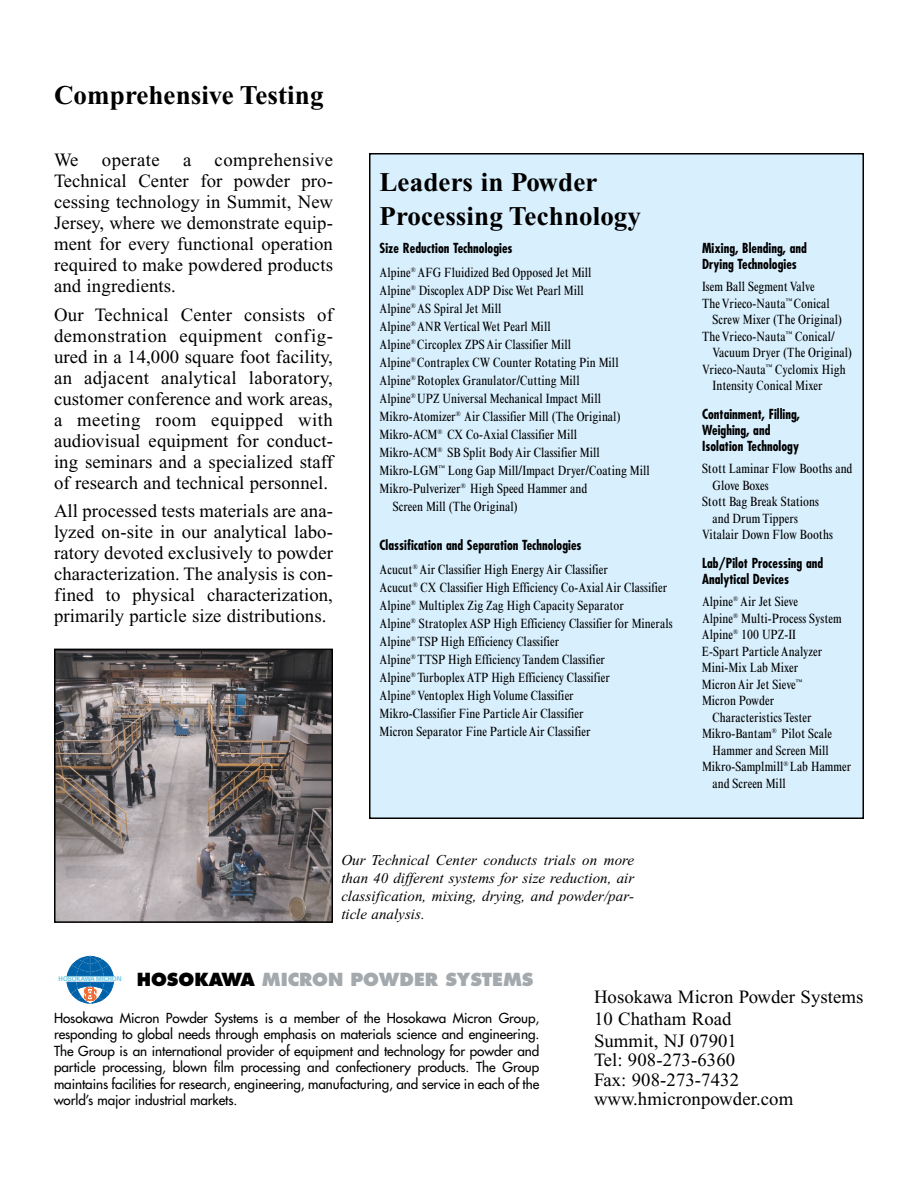
<style>
.page{position:relative;width:918px;height:1188px;background:#fff}
.page>*{position:absolute;margin:0;border:0;box-sizing:border-box;transform-origin:0 0}
.t1{font:700 27px/34.5px "Times New Roman";letter-spacing:.005em;color:#000}
.t2{font:18.75px/21px "Times New Roman";letter-spacing:.005em;color:#000;text-align:justify}
.t3{font:800 17.55px "Futura";letter-spacing:-.005em;color:#a3a9ad}
.t4{font:italic 15px/18px "Times New Roman";letter-spacing:.005em;color:#000;text-align:justify}
.t5{font:condensed 13.5px/18px "Times New Roman";letter-spacing:.005em;color:#000}
.t6{font:13.5px/16.5px "Futura";letter-spacing:-.005em;color:#000;text-align:justify}
.t7{font:700 condensed 13.5px/15.6px "Futura";letter-spacing:.005em;color:#000}
.t8{font:700 6.6px "Univers";letter-spacing:-.02em;color:#69c8e5;scale:.95 1}
.s1{color:#000}
</style>
<div class="page">
<div style="left:370px;top:154px;width:493px;height:664px;background:#d8effd"></div>
<div style="left:369px;top:153px;width:495px;height:666px;border:2px solid #000"></div>
<img style="left:57px;top:652px;width:273px;height:268px">
<div style="left:54px;top:649px;width:279px;height:274px;border:2px solid #000"></div>
<svg style="left:66px;top:956px;width:48px;height:48px"></svg>
<h1 class="t1" style="left:54px;top:80px;width:271px">Comprehensive Testing</h1>
<h2 class="t2" style="left:54px;top:151px;width:281px">We operate a comprehensive Technical Center for powder pro&shy;cessing technology in Summit, New Jersey, where we demonstrate equip&shy;ment for every functional operation required to make powdered products and ingredients.</h2>
<p class="t2" style="left:54px;top:306px;width:281px">Our Technical Center consists of demonstration equipment config&shy;ured in a 14,000 square foot facility, an adjacent analytical laboratory, customer conference and work areas, a meeting room equipped with audiovisual equipment for conduct&shy;ing seminars and a specialized staff of research and technical personnel.</p>
<h2 class="t2" style="left:54px;top:502px;width:281px">All processed tests materials are ana&shy;lyzed on-site in our analytical labo&shy;ratory devoted exclusively to powder characterization. The analysis is con&shy;fined to physical characterization, primarily particle size distributions.</h2>
<h1 class="t1" style="left:380px;top:167px;width:263px">Leaders in Powder<br>Processing Technology</h1>
<p class="t7" style="left:380px;top:242px;width:135px">Size Reduction Technologies</p>
<p class="t5" style="left:380px;top:265px;width:214px">Alpine<sup>®</sup> AFG Fluidized Bed Opposed Jet Mill</p>
<p class="t5" style="left:380px;top:283px;width:206px">Alpine<sup>®</sup> Discoplex ADP Disc Wet Pearl Mill</p>
<p class="t5" style="left:379px;top:301px;width:123px">Alpine<sup>®</sup> AS Spiral Jet Mill</p>
<p class="t5" style="left:380px;top:319px;width:173px">Alpine<sup>®</sup> ANR Vertical Wet Pearl Mill</p>
<p class="t5" style="left:380px;top:337px;width:193px">Alpine<sup>®</sup> Circoplex ZPS Air Classifier Mill</p>
<p class="t5" style="left:380px;top:355px;width:241px">Alpine<sup>®</sup> Contraplex CW Counter Rotating Pin Mill</p>
<p class="t5" style="left:380px;top:373px;width:202px">Alpine<sup>®</sup> Rotoplex Granulator/Cutting Mill</p>
<p class="t5" style="left:380px;top:391px;width:223px">Alpine<sup>®</sup> UPZ Universal Mechanical Impact Mill</p>
<p class="t5" style="left:380px;top:409px;width:243px">Mikro-Atomizer<sup>®</sup> Air Classifier Mill (The Original)</p>
<p class="t5" style="left:380px;top:427px;width:199px">Mikro-ACM<sup>®</sup> CX Co-Axial Classifier Mill</p>
<p class="t5" style="left:379px;top:445px;width:222px">Mikro-ACM<sup>®</sup> SB Split Body Air Classifier Mill</p>
<p class="t5" style="left:379px;top:463px;width:272px">Mikro-LGM<sup>™</sup> Long Gap Mill/Impact Dryer/Coating Mill</p>
<p class="t5" style="left:379px;top:481px;width:210px">Mikro-Pulverizer<sup>®</sup> High Speed Hammer and</p>
<p class="t5" style="left:393px;top:499px;width:126px">Screen Mill (The Original)</p>
<p class="t7" style="left:380px;top:539px;width:204px">Classification and Separation Technologies</p>
<p class="t5" style="left:379px;top:562px;width:295px">Acucut<sup>®</sup> Air Classifier High Energy Air Classifier<br>Acucut<sup>®</sup> CX Classifier High Efficiency Co-Axial Air Classifier Alpine<sup>®</sup> Multiplex Zig Zag High Capacity Separator<br>Alpine<sup>®</sup> Stratoplex ASP High Efficiency Classifier for Minerals Alpine<sup>®</sup> TSP High Efficiency Classifier<br>Alpine<sup>®</sup> TTSP High Efficiency Tandem Classifier<br>Alpine<sup>®</sup> Turboplex ATP High Efficiency Classifier<br>Alpine<sup>®</sup> Ventoplex High Volume Classifier<br>Mikro-Classifier Fine Particle Air Classifier<br>Micron Separator Fine Particle Air Classifier</p>
<p class="t4" style="left:341px;top:853px;width:294px">Our Technical Center conducts trials on more than 40 different systems for size reduction, air classification, mixing, drying, and powder/par&shy;ticle analysis.</p>
<p class="t8" style="left:59px;top:977px;width:68px">HOSOKAWA MICRON</p>
<p class="t3" style="left:137px;top:971px;width:398px"><span class="s1">HOSOKAWA</span> MICRON POWDER SYSTEMS</p>
<p class="t7" style="left:702px;top:242px;width:107px">Mixing, Blending, and<br>Drying Technologies</p>
<p class="t5" style="left:702px;top:279px;width:114px">Isem Ball Segment Valve</p>
<p class="t5" style="left:702px;top:295px;width:129px">The Vrieco-Nauta<sup>™</sup> Conical</p>
<p class="t5" style="left:713px;top:312px;width:131px">Screw Mixer (The Original)</p>
<p class="t5" style="left:702px;top:328px;width:134px">The Vrieco-Nauta<sup>™</sup> Conical/</p>
<p class="t5" style="left:712px;top:345px;width:141px">Vacuum Dryer (The Original)</p>
<p class="t5" style="left:702px;top:361px;width:145px">Vrieco-Nauta<sup>™</sup> Cyclomix High</p>
<p class="t5" style="left:712px;top:378px;width:112px">Intensity Conical Mixer</p>
<p class="t7" style="left:702px;top:408px;width:100px">Containment, Filling,<br>Weighing, and<br>Isolation Technology</p>
<p class="t5" style="left:702px;top:461px;width:152px">Stott Laminar Flow Booths and</p>
<p class="t5" style="left:712px;top:477px;width:58px">Glove Boxes</p>
<p class="t5" style="left:702px;top:494px;width:119px">Stott Bag Break Stations</p>
<p class="t5" style="left:712px;top:510px;width:87px">and Drum Tippers</p>
<p class="t5" style="left:702px;top:527px;width:132px">Vitalair Down Flow Booths</p>
<p class="t7" style="left:702px;top:557px;width:123px">Lab/Pilot Processing and<br>Analytical Devices</p>
<p class="t5" style="left:702px;top:594px;width:98px">Alpine<sup>®</sup> Air Jet Sieve</p>
<p class="t5" style="left:702px;top:610px;width:141px">Alpine<sup>®</sup> Multi-Process System</p>
<p class="t5" style="left:702px;top:627px;width:96px">Alpine<sup>®</sup> 100 UPZ-II</p>
<p class="t5" style="left:702px;top:643px;width:122px">E-Spart Particle Analyzer</p>
<p class="t5" style="left:702px;top:660px;width:98px">Mini-Mix Lab Mixer</p>
<p class="t5" style="left:702px;top:676px;width:102px">Micron Air Jet Sieve<sup>™</sup></p>
<p class="t5" style="left:702px;top:693px;width:74px">Micron Powder</p>
<p class="t5" style="left:712px;top:709px;width:101px">Characteristics Tester</p>
<p class="t5" style="left:702px;top:726px;width:131px">Mikro-Bantam<sup>®</sup> Pilot Scale</p>
<p class="t5" style="left:712px;top:742px;width:118px">Hammer and Screen Mill</p>
<p class="t5" style="left:702px;top:759px;width:151px">Mikro-Samplmill<sup>®</sup> Lab Hammer</p>
<p class="t5" style="left:713px;top:775px;width:75px">and Screen Mill</p>
<p class="t6" style="left:54px;top:1010px;width:487px">Hosokawa Micron Powder Systems is a member of the Hosokawa Micron Group, responding to global needs through emphasis on materials science and engineering.<br>The Group is an international provider of equipment and technology for powder and particle processing, blown film processing and confectionery products. The Group maintains facilities for research, engineering, manufacturing, and service in each of the world’s major industrial markets.</p>
<h2 class="t2" style="left:594px;top:988px;width:271px;line-height:21.8px;text-align:left">Hosokawa Micron Powder Systems<br>10 Chatham Road<br>Summit, NJ 07901</h2>
<h2 class="t2" style="left:594px;top:1052px;width:201px;line-height:19.5px;text-align:left">Tel: 908-273-6360<br>Fax: 908-273-7432 www.hmicronpowder.com</h2>
</div>
